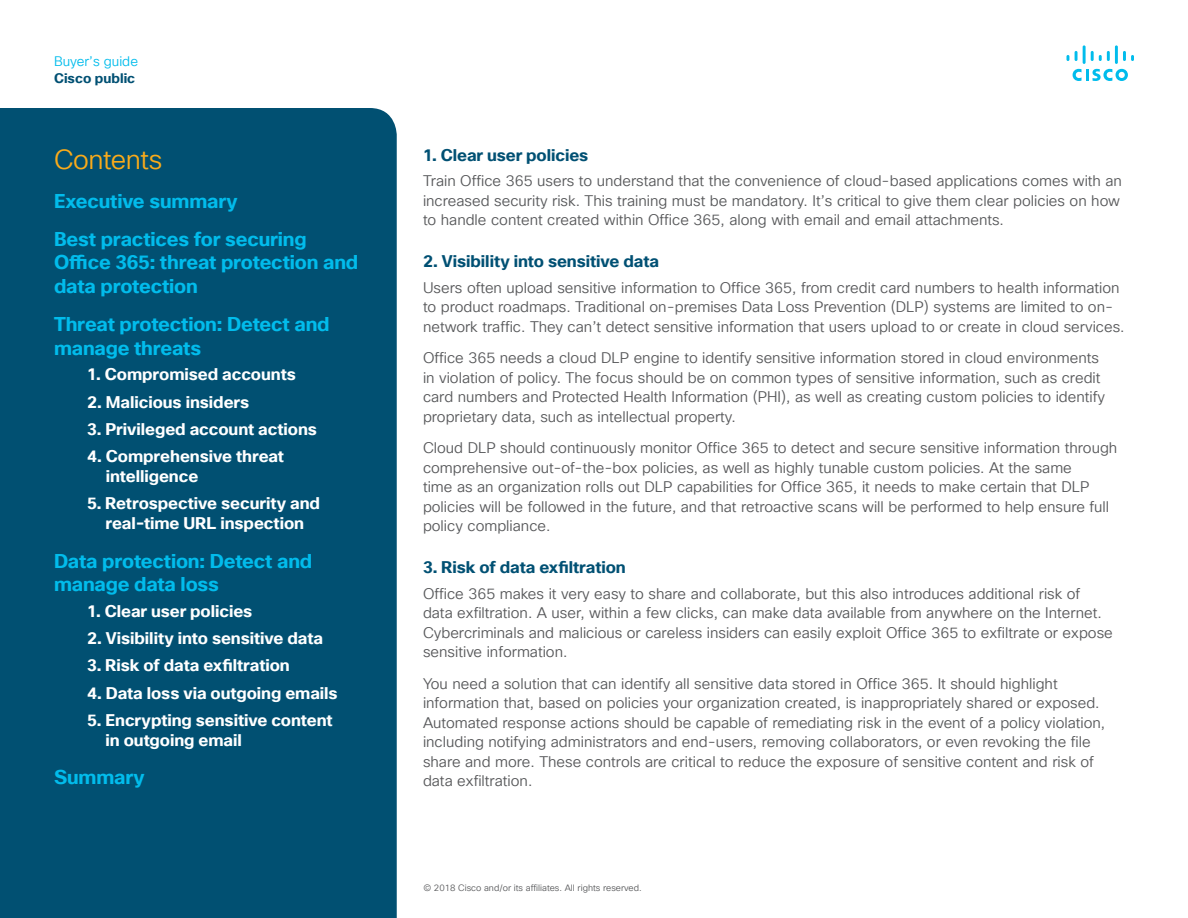
<style>
.page{position:relative;width:1188px;height:918px;background:#fff}
.page>*{position:absolute;margin:0;border:0;box-sizing:border-box;transform-origin:0 0}
.Subhead2_Orange{font:27px "Cisco Sans TT Light";letter-spacing:-.02em;color:#faab1a}
.Subhead3_Green{font:700 19.5px/23.4px "Cisco Sans TT";letter-spacing:-.01em;color:#01bcec}
.Subhead3_Indigo{font:700 16.5px/19.8px "Cisco Sans TT";letter-spacing:-.005em;color:#fff}
.Subhead3_Indigo-2{font:700 16.5px "Cisco Sans TT";letter-spacing:-.005em;color:#005073}
.Body{font:15px/19.5px "Cisco Sans TT Light";color:#57585a}
.t1{font:13.5px "Cisco Sans TT Light";color:#01bcec}
.t2{font:700 13.5px "Cisco Sans TT";color:#005073}
.t3{font:9px "Cisco Sans TT Light";color:#57585a}
</style>
<div class="page">
<svg style="left:1073px;top:69px;width:55px;height:12px"></svg>
<svg style="left:1067px;top:55px;width:2px;height:6px"></svg>
<svg style="left:1075px;top:51px;width:3px;height:10px"></svg>
<hr style="left:1083px;top:45px;width:3px;height:19px;background:#01bcec">
<svg style="left:1091px;top:51px;width:19px;height:10px"></svg>
<hr style="left:1115px;top:45px;width:3px;height:19px;background:#01bcec">
<svg style="left:1123px;top:51px;width:11px;height:10px"></svg>
<div style="left:0;top:108px;width:397px;height:810px;background:#015072"></div>
<p class="t1" style="left:54px;top:53px;width:86px">Buyer’s guide</p>
<p class="t2" style="left:54px;top:69px;width:83px">Cisco public</p>
<p class="Subhead2_Orange" style="left:54px;top:142px;width:110px">Contents</p>
<p class="Subhead3_Green" style="left:54px;top:190px;width:185px">Executive summary</p>
<p class="Subhead3_Green" style="left:54px;top:228px;width:306px">Best practices for securing<br>Office 365: threat protection and data protection</p>
<p class="Subhead3_Green" style="left:54px;top:313px;width:277px">Threat protection: Detect and manage threats</p>
<p class="Subhead3_Indigo" style="left:87px;top:365px;width:211px">1. Compromised accounts</p>
<p class="Subhead3_Indigo" style="left:87px;top:392px;width:164px">2. Malicious insiders</p>
<p class="Subhead3_Indigo" style="left:87px;top:420px;width:232px">3. Privileged account actions</p>
<p class="Subhead3_Indigo" style="left:106px;top:447px;width:180px;text-indent:-19px">4. Comprehensive threat intelligence</p>
<p class="Subhead3_Indigo" style="left:87px;top:494px;width:235px;text-align:center">5. Retrospective security and real-time URL inspection</p>
<p class="Subhead3_Green" style="left:54px;top:550px;width:260px">Data protection: Detect and manage data loss</p>
<p class="Subhead3_Indigo" style="left:87px;top:602px;width:167px">1. Clear user policies</p>
<p class="Subhead3_Indigo" style="left:87px;top:629px;width:238px">2. Visibility into sensitive data</p>
<p class="Subhead3_Indigo" style="left:87px;top:656px;width:204px">3. Risk of data exfiltration</p>
<p class="Subhead3_Indigo" style="left:87px;top:683px;width:252px">4. Data loss via outgoing emails</p>
<p class="Subhead3_Indigo" style="left:106px;top:711px;width:229px;text-indent:-19px">5. Encrypting sensitive content in outgoing email</p>
<p class="Subhead3_Green" style="left:54px;top:766px;width:92px">Summary</p>
<p class="Subhead3_Indigo-2" style="left:423px;top:144px;width:167px">1. Clear user policies</p>
<p class="Body" style="left:423px;top:172px;width:701px">Train Office 365 users to understand that the convenience of cloud-based applications comes with an increased security risk. This training must be mandatory. It’s critical to give them clear policies on how to handle content created within Office 365, along with email and email attachments.</p>
<p class="Subhead3_Indigo-2" style="left:423px;top:251px;width:238px">2. Visibility into sensitive data</p>
<p class="Body" style="left:423px;top:278px;width:703px">Users often upload sensitive information to Office 365, from credit card numbers to health information to product roadmaps. Traditional on-premises Data Loss Prevention (DLP) systems are limited to on&shy;network traffic. They can’t detect sensitive information that users upload to or create in cloud services.</p>
<p class="Body" style="left:423px;top:349px;width:684px">Office 365 needs a cloud DLP engine to identify sensitive information stored in cloud environments in violation of policy. The focus should be on common types of sensitive information, such as credit card numbers and Protected Health Information (PHI), as well as creating custom policies to identify proprietary data, such as intellectual property.</p>
<p class="Body" style="left:423px;top:439px;width:696px">Cloud DLP should continuously monitor Office 365 to detect and secure sensitive information through comprehensive out-of-the-box policies, as well as highly tunable custom policies. At the same<br>time as an organization rolls out DLP capabilities for Office 365, it needs to make certain that DLP policies will be followed in the future, and that retroactive scans will be performed to help ensure full policy compliance.</p>
<p class="Subhead3_Indigo-2" style="left:423px;top:557px;width:204px">3. Risk of data exfiltration</p>
<p class="Body" style="left:423px;top:584px;width:691px">Office 365 makes it very easy to share and collaborate, but this also introduces additional risk of data exfiltration. A user, within a few clicks, can make data available from anywhere on the Internet.<br>Cybercriminals and malicious or careless insiders can easily exploit Office 365 to exfiltrate or expose sensitive information.</p>
<p class="Body" style="left:423px;top:674px;width:684px">You need a solution that can identify all sensitive data stored in Office 365. It should highlight information that, based on policies your organization created, is inappropriately shared or exposed.<br>Automated response actions should be capable of remediating risk in the event of a policy violation, including notifying administrators and end-users, removing collaborators, or even revoking the file share and more. These controls are critical to reduce the exposure of sensitive content and risk of data exfiltration.</p>
<p class="t3" style="left:423px;top:882px;width:220px">© 2018 Cisco and/or its affiliates. All rights reserved.</p>
</div>
